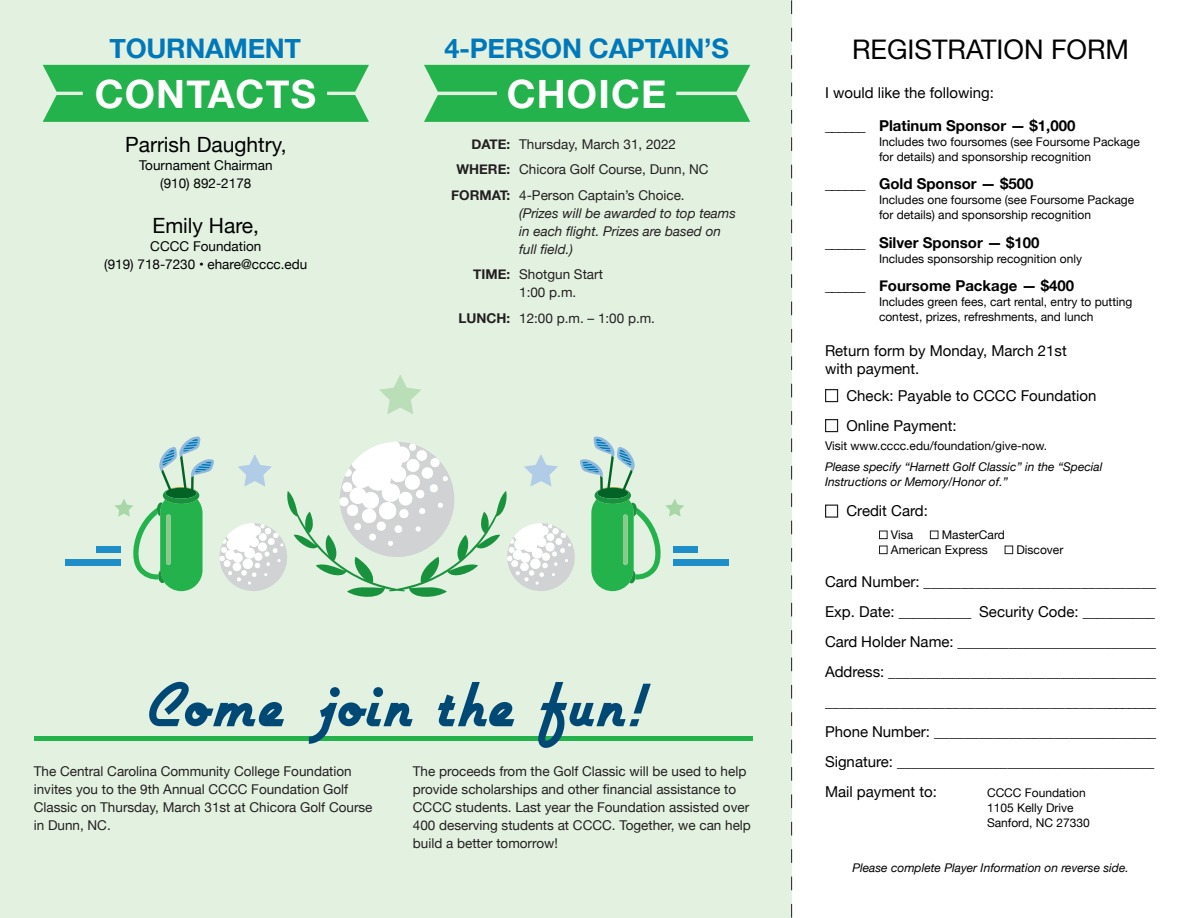
<style>
.page{position:relative;width:1188px;height:918px;background:#fff}
.page>*{position:absolute;margin:0;border:0;box-sizing:border-box;transform-origin:0 0}
.Body_Copy_-_Standard{font:72px "Airstream";letter-spacing:.04em;color:#004975}
.Body_Copy_-_Standard-2{font:700 39px "Helvetica Neue";letter-spacing:.03em;color:#fff}
.Body_Copy_-_Standard-3{font:700 27px "Helvetica Neue";letter-spacing:-.01em;color:#0078b9}
.Body_Copy_-_Standard-4{font:27px "Helvetica Neue";color:#000}
.Body_Copy_-_Standard-5{font:21px "Helvetica Neue";color:#000}
.Body_Copy_-_Standard-6{font:15px "Helvetica Neue";color:#000}
.Body_Copy_-_Standard-7{font:700 15px "Helvetica Neue";color:#000}
.Body_Copy_-_Standard-8{font:13.5px/18px "Helvetica Neue";color:#231f20}
.Body_Copy_-_Standard-9{font:13.5px "Helvetica Neue";color:#000}
.Body_Copy_-_Standard-10{font:italic 13.5px "Helvetica Neue";color:#231f20}
.Body_Copy_-_Standard-11{font:12px "Helvetica Neue";color:#000}
.Body_Copy_-_Standard-12{font:italic 12px/15px "Helvetica Neue";color:#000}
.s1{font-weight:400}
.s2{font-weight:700}
</style>
<div class="page">
<div style="left:0;top:0;width:792px;height:918px;background:#e3f1e1"></div>
<div style="left:825px;top:389px;width:13px;height:13px;border:1px solid #231f20"></div>
<div style="left:825px;top:419px;width:13px;height:13px;border:1px solid #231f20"></div>
<div style="left:825px;top:505px;width:13px;height:13px;border:1px solid #231f20"></div>
<div style="left:879px;top:531px;width:9px;height:8px;border:1px solid #231f20"></div>
<div style="left:930px;top:531px;width:9px;height:8px;border:1px solid #231f20"></div>
<div style="left:879px;top:546px;width:9px;height:8px;border:1px solid #231f20"></div>
<div style="left:1005px;top:546px;width:8px;height:8px;border:1px solid #231f20"></div>
<svg style="left:791px;top:0;width:1px;height:918px"></svg>
<svg style="left:43px;top:65px;width:326px;height:57px"></svg>
<svg style="left:424px;top:65px;width:326px;height:57px"></svg>
<hr style="left:34px;top:737px;width:718px;height:4px;background:#23b24b">
<svg style="left:379px;top:375px;width:42px;height:39px"></svg>
<div style="left:65px;top:559px;width:56px;height:6px;background:#1d8ec8"></div>
<div style="left:96px;top:547px;width:25px;height:6px;background:#1d8ec8"></div>
<div style="left:673px;top:559px;width:56px;height:6px;background:#1d8ec8"></div>
<div style="left:673px;top:547px;width:25px;height:6px;background:#1d8ec8"></div>
<svg style="left:114px;top:436px;width:570px;height:161px"></svg>
<p class="Body_Copy_-_Standard-3" style="left:110px;top:27px;width:193px">TOURNAMENT</p>
<p class="Body_Copy_-_Standard-4" style="left:852px;top:30px;width:279px">REGISTRATION FORM</p>
<p class="Body_Copy_-_Standard-2" style="left:95px;top:63px;width:223px">CONTACTS</p>
<p class="Body_Copy_-_Standard-3" style="left:444px;top:27px;width:286px">4-PERSON CAPTAIN’S</p>
<p class="Body_Copy_-_Standard-2" style="left:507px;top:63px;width:161px">CHOICE</p>
<p class="Body_Copy_-_Standard-6" style="left:825px;top:82px;width:170px">I would like the following:</p>
<p class="Body_Copy_-_Standard-7" style="left:825px;top:114px;width:252px"><span class="s1">______</span> Platinum Sponsor — $1,000</p>
<p class="Body_Copy_-_Standard-11" style="left:879px;top:133px;width:262px">Includes two foursomes (see Foursome Package</p>
<p class="Body_Copy_-_Standard-11" style="left:879px;top:148px;width:214px">for details) and sponsorship recognition</p>
<p class="Body_Copy_-_Standard-7" style="left:825px;top:172px;width:210px"><span class="s1">______</span> Gold Sponsor — $500</p>
<p class="Body_Copy_-_Standard-11" style="left:879px;top:191px;width:257px">Includes one foursome (see Foursome Package</p>
<p class="Body_Copy_-_Standard-11" style="left:879px;top:206px;width:214px">for details) and sponsorship recognition</p>
<p class="Body_Copy_-_Standard-7" style="left:825px;top:231px;width:216px"><span class="s1">______</span> Silver Sponsor — $100</p>
<p class="Body_Copy_-_Standard-11" style="left:879px;top:250px;width:205px">Includes sponsorship recognition only</p>
<p class="Body_Copy_-_Standard-7" style="left:825px;top:274px;width:251px"><span class="s1">______</span> Foursome Package — $400</p>
<p class="Body_Copy_-_Standard-11" style="left:879px;top:293px;width:255px">Includes green fees, cart rental, entry to putting</p>
<p class="Body_Copy_-_Standard-11" style="left:879px;top:308px;width:216px">contest, prizes, refreshments, and lunch</p>
<p class="Body_Copy_-_Standard-6" style="left:825px;top:340px;width:243px">Return form by Monday, March 21st</p>
<p class="Body_Copy_-_Standard-6" style="left:825px;top:358px;width:96px">with payment.</p>
<p class="Body_Copy_-_Standard-6" style="left:846px;top:385px;width:252px">Check: Payable to CCCC Foundation</p>
<p class="Body_Copy_-_Standard-6" style="left:846px;top:415px;width:112px">Online Payment:</p>
<p class="Body_Copy_-_Standard-11" style="left:825px;top:437px;width:224px">Visit www.cccc.edu/foundation/give-now.</p>
<p class="Body_Copy_-_Standard-12" style="left:825px;top:460px;width:279px">Please specify “Harnett Golf Classic” in the “Special<br>Instructions or Memory/Honor of.”</p>
<p class="Body_Copy_-_Standard-6" style="left:846px;top:500px;width:83px">Credit Card:</p>
<p class="Body_Copy_-_Standard-11" style="left:891px;top:526px;width:24px">Visa</p>
<p class="Body_Copy_-_Standard-11" style="left:942px;top:526px;width:65px">MasterCard</p>
<p class="Body_Copy_-_Standard-11" style="left:891px;top:541px;width:98px">American Express</p>
<p class="Body_Copy_-_Standard-11" style="left:1017px;top:541px;width:48px">Discover</p>
<p class="Body_Copy_-_Standard-6" style="left:825px;top:571px;width:333px">Card Number: _______________________________</p>
<p class="Body_Copy_-_Standard-6" style="left:825px;top:601px;width:332px">Exp. Date: __________ Security Code: __________</p>
<p class="Body_Copy_-_Standard-6" style="left:825px;top:631px;width:333px">Card Holder Name: ___________________________</p>
<p class="Body_Copy_-_Standard-6" style="left:825px;top:661px;width:333px">Address: ____________________________________</p>
<p class="Body_Copy_-_Standard-6" style="left:825px;top:691px;width:333px">_____________________________________________</p>
<p class="Body_Copy_-_Standard-6" style="left:825px;top:721px;width:333px">Phone Number: ______________________________</p>
<p class="Body_Copy_-_Standard-6" style="left:825px;top:751px;width:331px">Signature: ___________________________________</p>
<p class="Body_Copy_-_Standard-6" style="left:825px;top:781px;width:113px">Mail payment to:</p>
<p class="Body_Copy_-_Standard-11" style="left:987px;top:784px;width:100px">CCCC Foundation</p>
<p class="Body_Copy_-_Standard-11" style="left:987px;top:799px;width:88px">1105 Kelly Drive</p>
<p class="Body_Copy_-_Standard-11" style="left:987px;top:814px;width:104px">Sanford, NC 27330</p>
<p class="Body_Copy_-_Standard-12" style="left:852px;top:861px;width:278px">Please complete Player Information on reverse side.</p>
<p class="Body_Copy_-_Standard-5" style="left:125px;top:130px;width:163px">Parrish Daughtry,</p>
<p class="Body_Copy_-_Standard-9" style="left:139px;top:156px;width:135px">Tournament Chairman</p>
<p class="Body_Copy_-_Standard-9" style="left:160px;top:174px;width:93px">(910) 892-2178</p>
<p class="Body_Copy_-_Standard-5" style="left:153px;top:211px;width:108px">Emily Hare,</p>
<p class="Body_Copy_-_Standard-9" style="left:150px;top:237px;width:113px">CCCC Foundation</p>
<p class="Body_Copy_-_Standard-9" style="left:104px;top:255px;width:205px">(919) 718-7230 • ehare@cccc.edu</p>
<p class="Body_Copy_-_Standard-8" style="left:471px;top:136px;width:206px"><span class="s2">DATE:</span> Thursday, March 31, 2022</p>
<p class="Body_Copy_-_Standard-8" style="left:456px;top:161px;width:254px"><span class="s2">WHERE:</span> Chicora Golf Course, Dunn, NC</p>
<p class="Body_Copy_-_Standard-8" style="left:451px;top:187px;width:235px"><span class="s2">FORMAT:</span> 4-Person Captain’s Choice.</p>
<p class="Body_Copy_-_Standard-10" style="left:519px;top:203px;width:218px">(Prizes will be awarded to top teams</p>
<p class="Body_Copy_-_Standard-10" style="left:519px;top:221px;width:203px">in each flight. Prizes are based on</p>
<p class="Body_Copy_-_Standard-10" style="left:519px;top:239px;width:55px">full field.)</p>
<p class="Body_Copy_-_Standard-8" style="left:473px;top:266px;width:131px"><span class="s2">TIME:</span> Shotgun Start</p>
<p class="Body_Copy_-_Standard-8" style="left:519px;top:284px;width:59px">1:00 p.m.</p>
<p class="Body_Copy_-_Standard-8" style="left:458px;top:310px;width:198px"><span class="s2">LUNCH:</span> 12:00 p.m. – 1:00 p.m.</p>
<p class="Body_Copy_-_Standard" style="left:149px;top:670px;width:495px">Come join the fun!</p>
<p class="Body_Copy_-_Standard-8" style="left:34px;top:763px;width:340px">The Central Carolina Community College Foundation invites you to the 9th Annual CCCC Foundation Golf Classic on Thursday, March 31st at Chicora Golf Course in Dunn, NC.</p>
<p class="Body_Copy_-_Standard-8" style="left:413px;top:763px;width:340px">The proceeds from the Golf Classic will be used to help provide scholarships and other financial assistance to CCCC students. Last year the Foundation assisted over 400 deserving students at CCCC. Together, we can help build a better tomorrow!</p>
</div>
